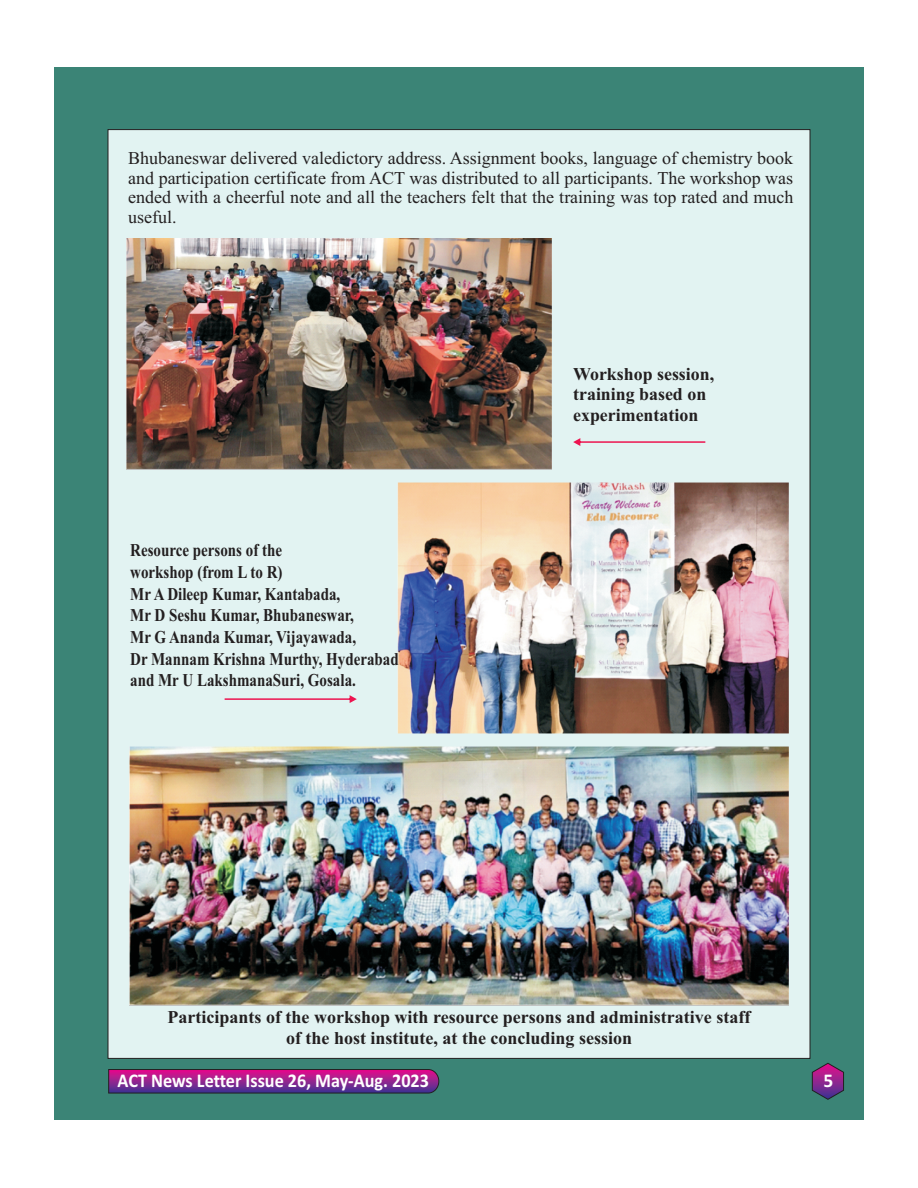
<style>
.page{position:relative;width:918px;height:1188px;background:#fff}
.page>*{position:absolute;margin:0;border:0;box-sizing:border-box;transform-origin:0 0}
.t1{font:700 19.5px "Calibri";color:#fff;scale:.93 1}
.t2{font:700 19.5px "Calibri";color:#fff}
.t3{font:18px/20px "Times New Roman";color:#231f20;text-align:justify}
.t4{font:700 18px/21.6px "Times New Roman";color:#231f20;scale:.83 1}
.t5{font:700 18px/20.7px "Times New Roman";color:#231f20}
</style>
<div class="page">
<div style="left:54px;top:68px;width:810px;height:1052px;background:#3b8476"></div>
<svg style="left:812px;top:1063px;width:32px;height:37px"></svg>
<div style="left:108px;top:129px;width:702px;height:930px;background:#e2f3f2"></div>
<img style="left:127px;top:238px;width:425px;height:231px">
<img style="left:397px;top:482px;width:392px;height:252px">
<svg style="left:225px;top:695px;width:132px;height:8px"></svg>
<svg style="left:573px;top:438px;width:132px;height:8px"></svg>
<img style="left:129px;top:747px;width:660px;height:258px">
<svg style="left:108px;top:1069px;width:331px;height:24px;background:#8b2187"></svg>
<p class="t3" style="left:128px;top:149px;width:667px">Bhubaneswar delivered valedictory address. Assignment books, language of chemistry book and participation certificate from ACT was distributed to all participants. The workshop was ended with a cheerful note and all the teachers felt that the training was top rated and much useful.</p>
<p class="t4" style="left:130px;top:541px;width:325px">Resource persons of the<br>workshop (from L to R)<br>Mr A Dileep Kumar, Kantabada,<br>Mr D Seshu Kumar, Bhubaneswar,<br>Mr G Ananda Kumar, Vijayawada,<br>Dr Mannam Krishna Murthy, Hyderabad and Mr U LakshmanaSuri, Gosala.</p>
<p class="t5" style="left:573px;top:365px;width:143px">Workshop session, training based on experimentation</p>
<p class="t5" style="left:168px;top:1009px;width:584px;text-align:center">Participants of the workshop with resource persons and administrative staff of the host institute, at the concluding session</p>
<p class="t1" style="left:118px;top:1072px;width:336px">ACT News Letter Issue 26, May-Aug. 2023</p>
<p class="t2" style="left:823px;top:1073px;width:11px">5</p>
</div>
